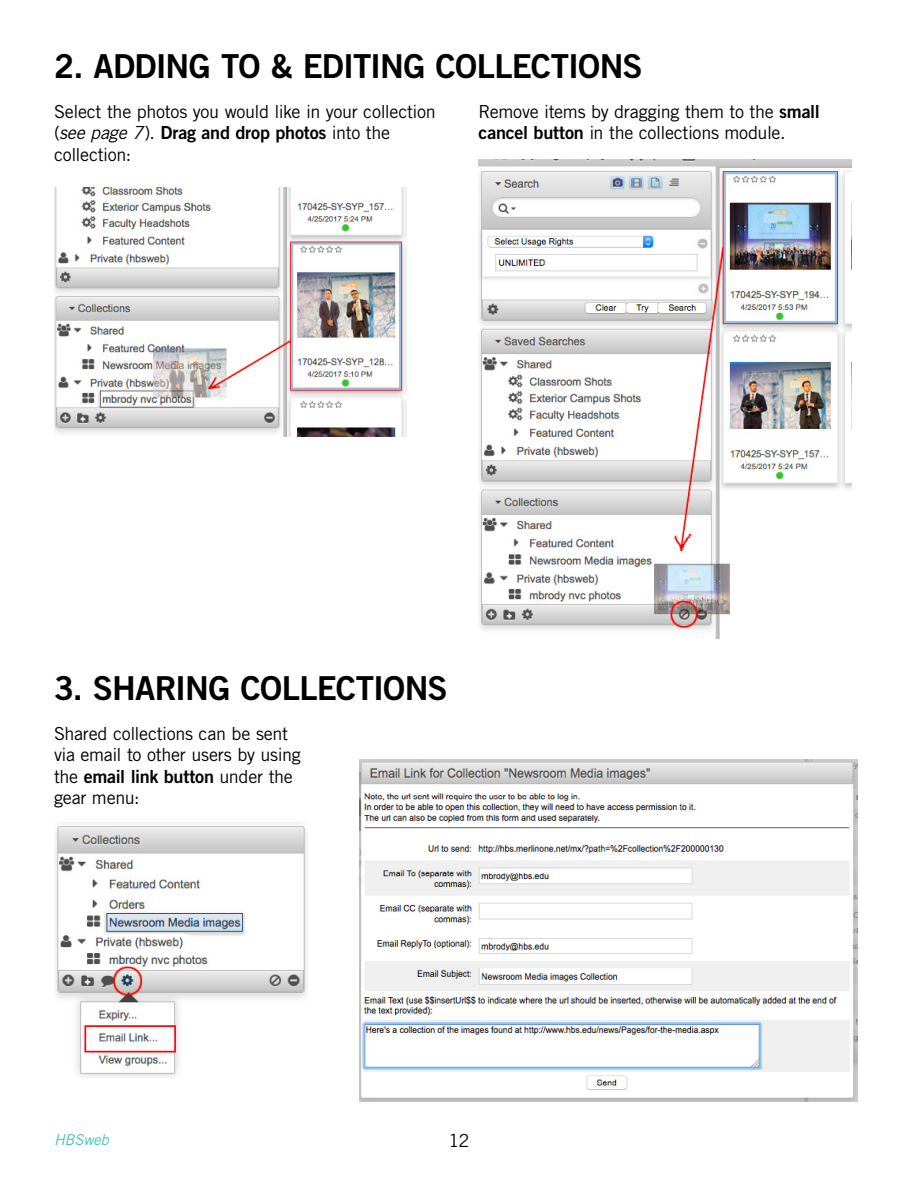
<style>
.page{position:relative;width:918px;height:1188px;background:#fff}
.page>*{position:absolute;margin:0;border:0;box-sizing:border-box;transform-origin:0 0}
.t1{font:33px "Trade Gothic LT Std Bd 2";letter-spacing:-.025em;color:#000}
.t2{font:18px/21.6px "Trade Gothic LT Std";letter-spacing:-.02em;color:#000}
.t3{font:18px "Trade Gothic LT Std Bd 2";letter-spacing:-.015em;color:#000}
.t4{font:italic 15px "Trade Gothic LT Std";letter-spacing:-.015em;color:#48c4b7}
.s1{font-family:"Trade Gothic LT Std"}
.s2{font-family:"Trade Gothic LT Std";font-style:italic}
.s3{font-family:"Trade Gothic LT Std Bd 2"}
</style>
<div class="page">
<img style="left:54px;top:188px;width:352px;height:249px">
<img style="left:55px;top:823px;width:252px;height:254px">
<img style="left:479px;top:159px;width:373px;height:479px">
<img style="left:359px;top:759px;width:499px;height:343px">
<h1 class="t1" style="left:54px;top:46px;width:590px">2. ADDING TO &amp; EDITING COLLECTIONS</h1>
<p class="t2" style="left:54px;top:100px;width:383px">Select the photos you would like in your collection</p>
<p class="t3" style="left:54px;top:122px;width:338px"><span class="s1">(</span><span class="s2">see page 7</span><span class="s1">).</span> Drag and drop photos <span class="s1">into the</span></p>
<p class="t2" style="left:54px;top:144px;width:79px">collection:</p>
<p class="t2" style="left:478px;top:100px;width:343px">Remove items by dragging them to the <span class="s3">small cancel button</span> in the collections module.</p>
<h1 class="t1" style="left:54px;top:667px;width:395px">3. SHARING COLLECTIONS</h1>
<p class="t2" style="left:54px;top:722px;width:248px">Shared collections can be sent via email to other users by using</p>
<p class="t3" style="left:54px;top:765px;width:240px"><span class="s1">the</span> email link button <span class="s1">under the</span></p>
<p class="t2" style="left:54px;top:787px;width:87px">gear menu:</p>
<p class="t4" style="left:54px;top:1130px;width:57px">HBSweb</p>
<p class="t2" style="left:448px;top:1130px;width:23px">12</p>
</div>
